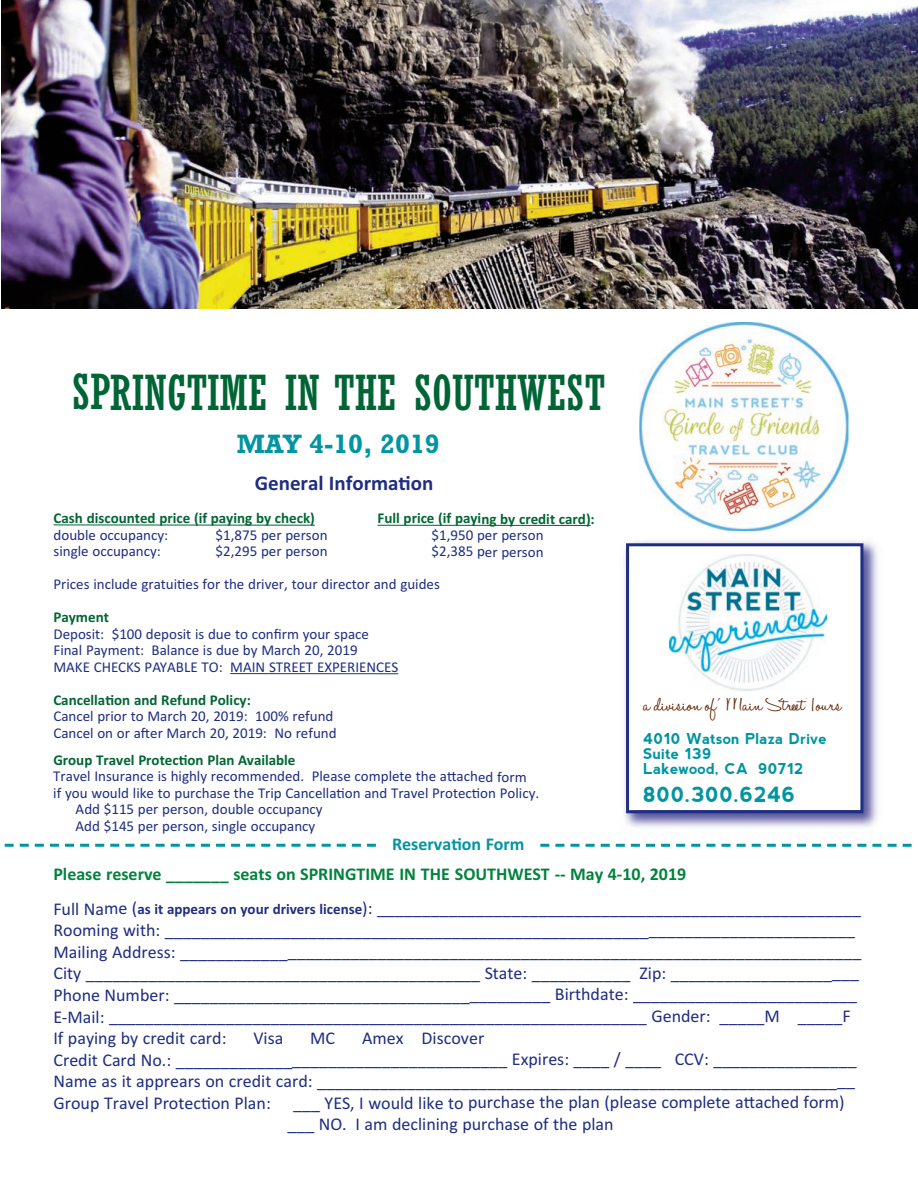
<style>
.page{position:relative;width:918px;height:1188px;background:#fff}
.page>*{position:absolute;margin:0;border:0;box-sizing:border-box;transform-origin:0 0}
.t1{font:condensed 48px "Rockwell";color:#006535}
.t2{font:700 27px "Rockwell";color:#0095a1}
.t3{font:24px "Halo Handletter";color:#622400}
.t4{font:700 21px "Calibri";color:#1f2d82}
.t5{font:700 21px "nevis";color:#0095a1}
.t6{font:18px/21.6px "Calibri";color:#1f2d82}
.t7{font:700 18px/33.9px "Calibri";color:#00833d}
.t8{font:700 18px "Calibri";color:#0095a1}
.t9{font:15px/16.5px "Calibri";color:#1f2d82}
.t10{font:700 15px "Calibri";color:#006535}
.t11{font:700 15px/15px "nevis";color:#0095a1}
.s1{font-weight:400;color:#1f2d82}
.s2{font-size:15px;color:#1f2d82}
</style>
<div class="page">
<hr style="left:54px;top:524px;width:261px;height:2px;background:#006535">
<hr style="left:378px;top:525px;width:213px;height:1px;background:#006535">
<hr style="left:230px;top:673px;width:168px;height:1px;background:#1f2d82">
<img style="left:2px;top:0;width:915px;height:309px">
<img style="left:624px;top:541px;width:254px;height:286px">
<div style="left:629px;top:546px;width:231px;height:264px;background:#fff"></div>
<div style="left:626px;top:543px;width:237px;height:270px;border:3px solid #1f2d82"></div>
<img style="left:669px;top:555px;width:157px;height:136px">
<svg style="left:5px;top:844px;width:371px;height:3px"></svg>
<svg style="left:540px;top:844px;width:372px;height:3px"></svg>
<img style="left:639px;top:322px;width:209px;height:209px">
<h1 class="t1" style="left:72px;top:365px;width:535px">SPRINGTIME IN THE SOUTHWEST</h1>
<h2 class="t2" style="left:237px;top:428px;width:205px">MAY 4-10, 2019</h2>
<p class="t4" style="left:255px;top:471px;width:180px">General Information</p>
<p class="t10" style="left:54px;top:509px;width:263px">Cash discounted price (if paying by check)</p>
<p class="t10" style="left:378px;top:510px;width:219px">Full price (if paying by credit card):</p>
<p class="t9" style="left:54px;top:526px;width:116px">double occupancy:</p>
<p class="t9" style="left:216px;top:526px;width:114px">$1,875 per person</p>
<p class="t9" style="left:432px;top:527px;width:114px">$1,950 per person</p>
<p class="t9" style="left:54px;top:543px;width:109px">single occupancy:</p>
<p class="t9" style="left:216px;top:543px;width:114px">$2,295 per person</p>
<p class="t9" style="left:54px;top:535px;width:492px;line-height:32.7px;text-indent:378px">$2,385 per person<br>Prices include gratuities for the driver, tour director and guides</p>
<p class="t10" style="left:53px;top:608px;width:57px">Payment</p>
<p class="t9" style="left:53px;top:625px;width:346px">deposit: $100 deposit is due to confirm your space final Payment: Balance is due by March 20, 2019<br>MAKe cHecKS PAYABle TO: MAin STreeT eXPerienceS</p>
<p class="t10" style="left:53px;top:691px;width:199px">Cancellation and Refund Policy:</p>
<p class="t9" style="left:53px;top:708px;width:285px">cancel prior to March 20, 2019: 100% refund cancel on or after March 20, 2019: no refund</p>
<p class="t10" style="left:53px;top:751px;width:244px">Group Travel Protection Plan Available</p>
<p class="t9" style="left:53px;top:768px;width:475px">Travel insurance is highly recommended. Please complete the attached form</p>
<p class="t9" style="left:53px;top:784px;width:487px">if you would like to purchase the Trip cancellation and Travel Protection Policy.</p>
<p class="t9" style="left:76px;top:801px;width:249px">Add $115 per person, double occupancy</p>
<p class="t9" style="left:76px;top:817px;width:241px">Add $145 per person, single occupancy</p>
<p class="t8" style="left:392px;top:833px;width:134px">Reservation Form</p>
<p class="t7" style="left:53px;top:857px;width:809px">Please reserve _______ seats on SPRINGTIME IN THE SOUTHWEST -- May 4-10, 2019<br><span class="s1">full name (</span><span class="s2">as it appears on your drivers license</span><span class="s1">): ______________________________________________________</span></p>
<p class="t6" style="left:53px;top:919px;width:810px">rooming with: _____________________________________________________________________________ Mailing Address: ____________________________________________________________________________ city ____________________________________________ State: ___________ Zip: _____________________ Phone number: __________________________________________ Birthdate: _________________________ e-Mail: ____________________________________________________________ Gender: _____M _____f if paying by credit card:</p>
<h3 class="t3" style="left:643px;top:696px;width:200px">a division of Main Street Tours</h3>
<p class="t11" style="left:643px;top:731px;width:185px">4010 Watson Plaza Drive<br>Suite 139<br>Lakewood, CA 90712</p>
<p class="t5" style="left:643px;top:783px;width:154px">800.300.6246</p>
<p class="t6" style="left:253px;top:1027px;width:32px">Visa</p>
<p class="t6" style="left:310px;top:1027px;width:27px">Mc</p>
<p class="t6" style="left:362px;top:1027px;width:124px">Amex discover</p>
<p class="t6" style="left:53px;top:1048px;width:805px">credit card no.: _____________________________________ expires: ____ / ____ ccV: ________________</p>
<p class="t6" style="left:53px;top:1070px;width:803px">name as it apprears on credit card: ____________________________________________________________</p>
<p class="t6" style="left:54px;top:1092px;width:793px">Group Travel Protection Plan: ___ YeS, i would like to purchase the plan (please complete attached form)</p>
<p class="t6" style="left:287px;top:1113px;width:328px">___ nO. i am declining purchase of the plan</p>
</div>
